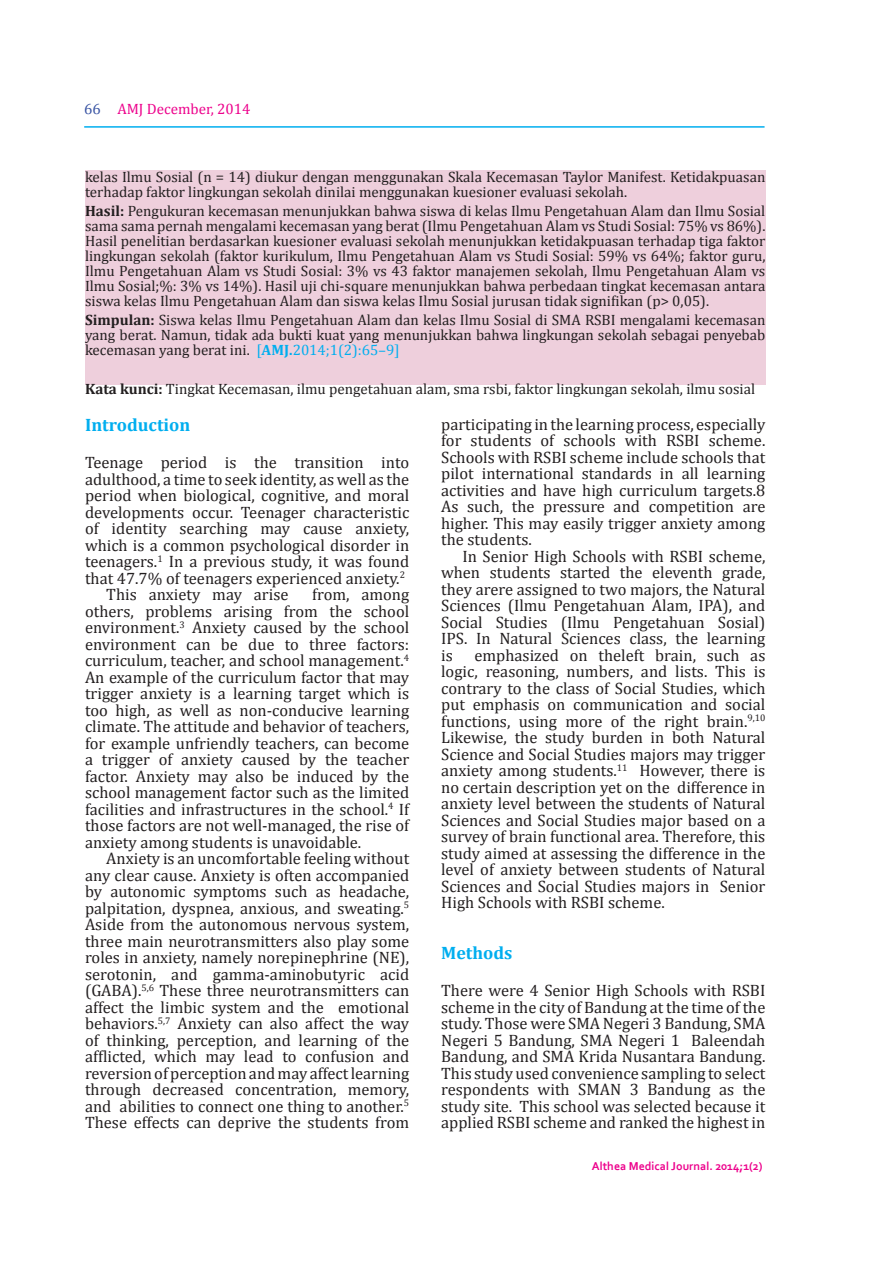
<style>
.page{position:relative;width:893px;height:1263px;background:#fff}
.page>*{position:absolute;margin:0;border:0;box-sizing:border-box;transform-origin:0 0}
.t1{font:700 18px "Cambria";color:#00aeef}
.t2{font:16.5px/16.5px "Cambria";color:#231f20;text-align:justify}
.t3{font:15px/15px "Cambria";color:#231f20;text-align:justify}
.t4{font:15px "Cambria";color:#ed028c}
.t5{font:700 12px "Corbel";color:#ed028c}
.s1{color:#3853a3}
.s2{font-weight:700}
.s3{color:#00aeef}
.s4{font-weight:700;color:#00aeef}
</style>
<div class="page">
<hr style="left:84px;top:126px;width:681px;height:2px;background:#00aeef">
<div style="left:85px;top:170px;width:680px;height:215px;background:#eecfdc"></div>
<p class="t4" style="left:84px;top:100px;width:168px"><span class="s1">66</span> AMJ December, 2014</p>
<p class="t3" style="left:85px;top:169px;width:682px">kelas Ilmu Sosial (n = 14) diukur dengan menggunakan Skala Kecemasan Taylor Manifest. Ketidakpuasan terhadap faktor lingkungan sekolah dinilai menggunakan kuesioner evaluasi sekolah.</p>
<p class="t3" style="left:85px;top:203px;width:682px"><span class="s2">Hasil:</span> Pengukuran kecemasan menunjukkan bahwa siswa di kelas Ilmu Pengetahuan Alam dan Ilmu Sosial sama sama pernah mengalami kecemasan yang berat (Ilmu Pengetahuan Alam vs Studi Sosial: 75% vs 86%).<br>Hasil penelitian berdasarkan kuesioner evaluasi sekolah menunjukkan ketidakpuasan terhadap tiga faktor lingkungan sekolah (faktor kurikulum, Ilmu Pengetahuan Alam vs Studi Sosial: 59% vs 64%; faktor guru, Ilmu Pengetahuan Alam vs Studi Sosial: 3% vs 43 faktor manajemen sekolah, Ilmu Pengetahuan Alam vs Ilmu Sosial;%: 3% vs 14%). Hasil uji chi-square menunjukkan bahwa perbedaan tingkat kecemasan antara siswa kelas Ilmu Pengetahuan Alam dan siswa kelas Ilmu Sosial jurusan tidak signifikan (p&gt; 0,05).</p>
<p class="t3" style="left:85px;top:313px;width:682px"><span class="s2">Simpulan:</span> Siswa kelas Ilmu Pengetahuan Alam dan kelas Ilmu Sosial di SMA RSBI mengalami kecemasan yang berat. Namun, tidak ada bukti kuat yang menunjukkan bahwa lingkungan sekolah sebagai penyebab kecemasan yang berat ini. <span class="s3">[</span><span class="s4">AMJ.</span><span class="s3">2014;1(2):65–9]</span></p>
<p class="t3" style="left:85px;top:381px;width:671px"><span class="s2">Kata kunci:</span> Tingkat Kecemasan, ilmu pengetahuan alam, sma rsbi, faktor lingkungan sekolah, ilmu sosial</p>
<p class="t1" style="left:85px;top:414px;width:107px">Introduction</p>
<p class="t2" style="left:85px;top:454px;width:326px">Teenage period is the transition into</p>
<p class="t2" style="left:85px;top:471px;width:326px">adulthood, a time to seek identity, as well as the</p>
<p class="t2" style="left:85px;top:487px;width:326px">period when biological, cognitive, and moral</p>
<p class="t2" style="left:85px;top:504px;width:326px">developments occur. Teenager characteristic</p>
<p class="t2" style="left:85px;top:520px;width:326px">of identity searching may cause anxiety,</p>
<p class="t2" style="left:85px;top:537px;width:326px">which is a common psychological disorder in</p>
<p class="t2" style="left:85px;top:553px;width:326px">teenagers.<sup>1</sup> In a previous study, it was found</p>
<p class="t2" style="left:85px;top:570px;width:321px">that 47.7% of teenagers experienced anxiety.<sup>2</sup></p>
<p class="t2" style="left:106px;top:586px;width:184px">This anxiety may arise</p>
<p class="t2" style="left:85px;top:586px;width:326px;text-indent:227px">from, among others, problems arising from the school environment.<sup>3</sup> Anxiety caused by the school environment can be due to three factors: curriculum, teacher, and school management.<sup>4<br></sup>An example of the curriculum factor that may trigger anxiety is a learning target which is too high, as well as non-conducive learning climate. The attitude and behavior of teachers, for example unfriendly teachers, can become a trigger of anxiety caused by the teacher factor. Anxiety may also be induced by the school management factor such as the limited facilities and infrastructures in the school.<sup>4</sup> If those factors are not well-managed, the rise of anxiety among students is unavoidable.</p>
<p class="t2" style="left:85px;top:850px;width:326px;text-indent:21px">Anxiety is an uncomfortable feeling without any clear cause. Anxiety is often accompanied by autonomic symptoms such as headache, palpitation, dyspnea, anxious, and sweating.<sup>5<br></sup>Aside from the autonomous nervous system, three main neurotransmitters also play some roles in anxiety, namely norepinephrine (NE), serotonin, and gamma-aminobutyric acid (GABA).<sup>5,6</sup> These three neurotransmitters can affect the limbic system and the emotional behaviors.<sup>5,7</sup> Anxiety can also affect the way of thinking, perception, and learning of the afflicted, which may lead to confusion and reversion of perception and may affect learning through decreased concentration, memory, and abilities to connect one thing to another.<sup>5<br></sup>These effects can deprive the students from</p>
<p class="t2" style="left:441px;top:416px;width:326px">participating in the learning process, especially for students of schools with RSBI scheme.<br>Schools with RSBI scheme include schools that pilot international standards in all learning activities and have high curriculum targets.8<br>As such, the pressure and competition are higher. This may easily trigger anxiety among the students.</p>
<p class="t2" style="left:441px;top:548px;width:326px;text-indent:21px">In Senior High Schools with RSBI scheme, when students started the eleventh grade, they arere assigned to two majors, the Natural Sciences (Ilmu Pengetahuan Alam, IPA), and Social Studies (Ilmu Pengetahuan Sosial)<br>IPS. In Natural Sciences class, the learning is</p>
<p class="t2" style="left:441px;top:647px;width:326px;text-indent:33px">emphasized on theleft brain, such as logic, reasoning, numbers, and lists. This is contrary to the class of Social Studies, which put emphasis on communication and social functions, using more of the right brain.<sup>9,10<br></sup>Likewise, the study burden in both Natural Science and Social Studies majors may trigger anxiety among students.<sup>11</sup> However, there is no certain description yet on the difference in anxiety level between the students of Natural Sciences and Social Studies major based on a survey of brain functional area. Therefore, this study aimed at assessing the difference in the level of anxiety between students of Natural Sciences and Social Studies majors in Senior High Schools with RSBI scheme.</p>
<p class="t1" style="left:441px;top:942px;width:73px">Methods</p>
<p class="t2" style="left:441px;top:982px;width:326px">There were 4 Senior High Schools with RSBI scheme in the city of Bandung at the time of the study. Those were SMA Negeri 3 Bandung, SMA Negeri 5 Bandung, SMA Negeri 1 Baleendah Bandung, and SMA Krida Nusantara Bandung.<br>This study used convenience sampling to select respondents with SMAN 3 Bandung as the study site. This school was selected because it applied RSBI scheme and ranked the highest in</p>
<p class="t5" style="left:592px;top:1158px;width:172px">Althea Medical Journal. 2014;1(2)</p>
</div>
